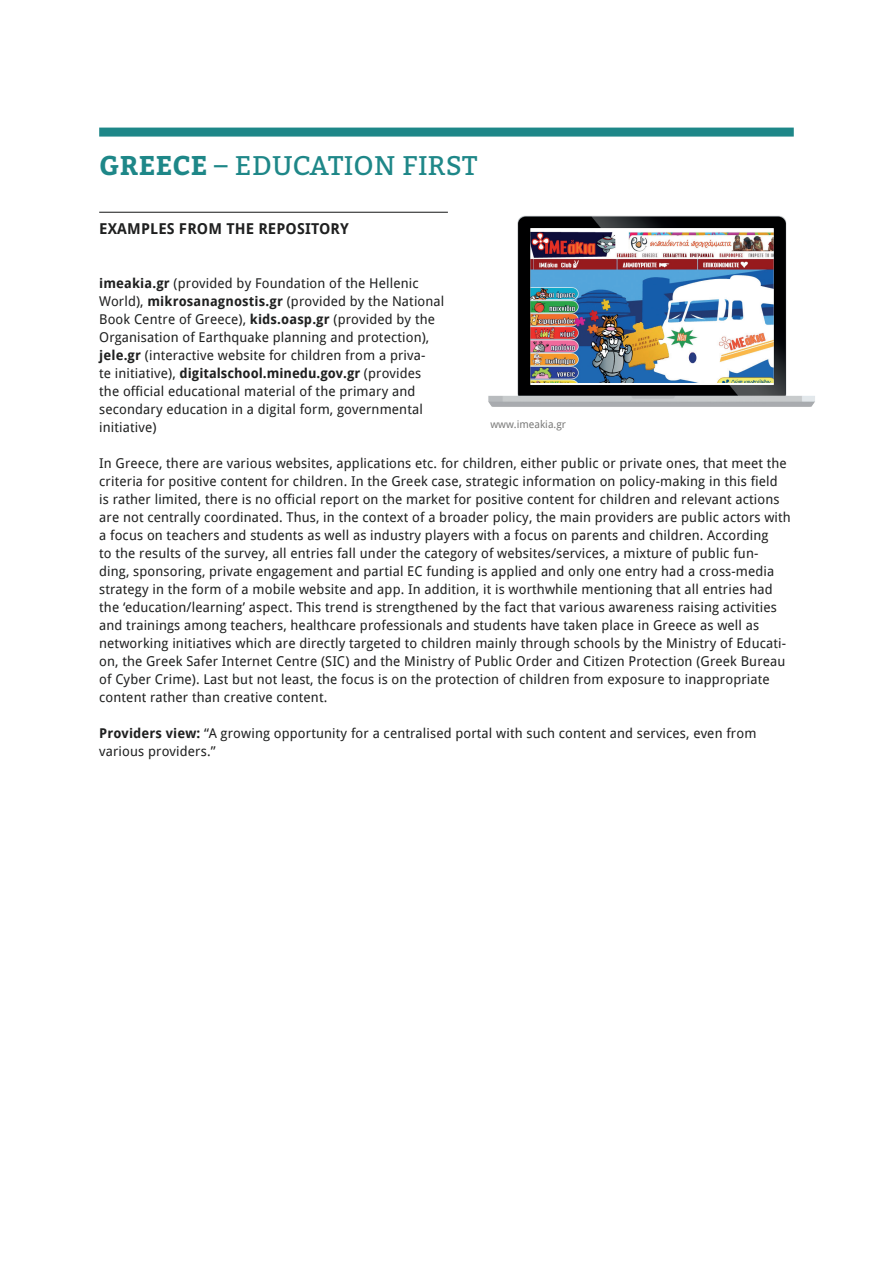
<style>
.page{position:relative;width:893px;height:1263px;background:#fff}
.page>*{position:absolute;margin:0;border:0;box-sizing:border-box;transform-origin:0 0}
.t1{font:27px "Bitter";letter-spacing:.01em;color:#1e8788}
.t2{font:700 15px "Droid Sans";letter-spacing:.01em;color:#1f2020}
.t3{font:13.5px/18px "Droid Sans";letter-spacing:.01em;color:#1f2020}
.t4{font:10.5px "Droid Sans";color:#7a7a79}
.s1{font-weight:700}
</style>
<div class="page">
<div style="left:99px;top:128px;width:695px;height:9px;background:#1e8788"></div>
<hr style="left:99px;top:212px;width:349px;height:1px;background:#1f2020">
<img style="left:488px;top:215px;width:327px;height:192px">
<h1 class="t1" style="left:99px;top:150px;width:380px"><span class="s1">GREECE</span> – EDUCATION FIRST</h1>
<p class="t2" style="left:99px;top:218px;width:251px">EXAMPLES FROM THE REPOSITORY</p>
<p class="t3" style="left:99px;top:274px;width:347px"><span class="s1">imeakia.gr</span> (provided by Foundation of the Hellenic World), <span class="s1">mikrosanagnostis.gr</span> (provided by the National Book Centre of Greece), <span class="s1">kids.oasp.gr</span> (provided by the Organisation of Earthquake planning and protection), <span class="s1">jele.gr</span> (interactive website for children from a priva-<br>te initiative), <span class="s1">digitalschool.minedu.gov.gr</span> (provides the official educational material of the primary and secondary education in a digital form, governmental initiative)</p>
<p class="t3" style="left:99px;top:454px;width:693px">In Greece, there are various websites, applications etc. for children, either public or private ones, that meet the criteria for positive content for children. In the Greek case, strategic information on policy-making in this field<br>is rather limited, there is no official report on the market for positive content for children and relevant actions are not centrally coordinated. Thus, in the context of a broader policy, the main providers are public actors with a focus on teachers and students as well as industry players with a focus on parents and children. According<br>to the results of the survey, all entries fall under the category of websites/services, a mixture of public fun&shy;ding, sponsoring, private engagement and partial EC funding is applied and only one entry had a cross-media strategy in the form of a mobile website and app. In addition, it is worthwhile mentioning that all entries had the ‘education/learning’ aspect. This trend is strengthened by the fact that various awareness raising activities and trainings among teachers, healthcare professionals and students have taken place in Greece as well as networking initiatives which are directly targeted to children mainly through schools by the Ministry of Educati&shy;on, the Greek Safer Internet Centre (SIC) and the Ministry of Public Order and Citizen Protection (Greek Bureau of Cyber Crime). Last but not least, the focus is on the protection of children from exposure to inappropriate content rather than creative content.</p>
<p class="t3" style="left:99px;top:724px;width:659px"><span class="s1">Providers view:</span> “A growing opportunity for a centralised portal with such content and services, even from various providers.”</p>
<p class="t4" style="left:490px;top:417px;width:77px">www.imeakia.gr</p>
</div>
